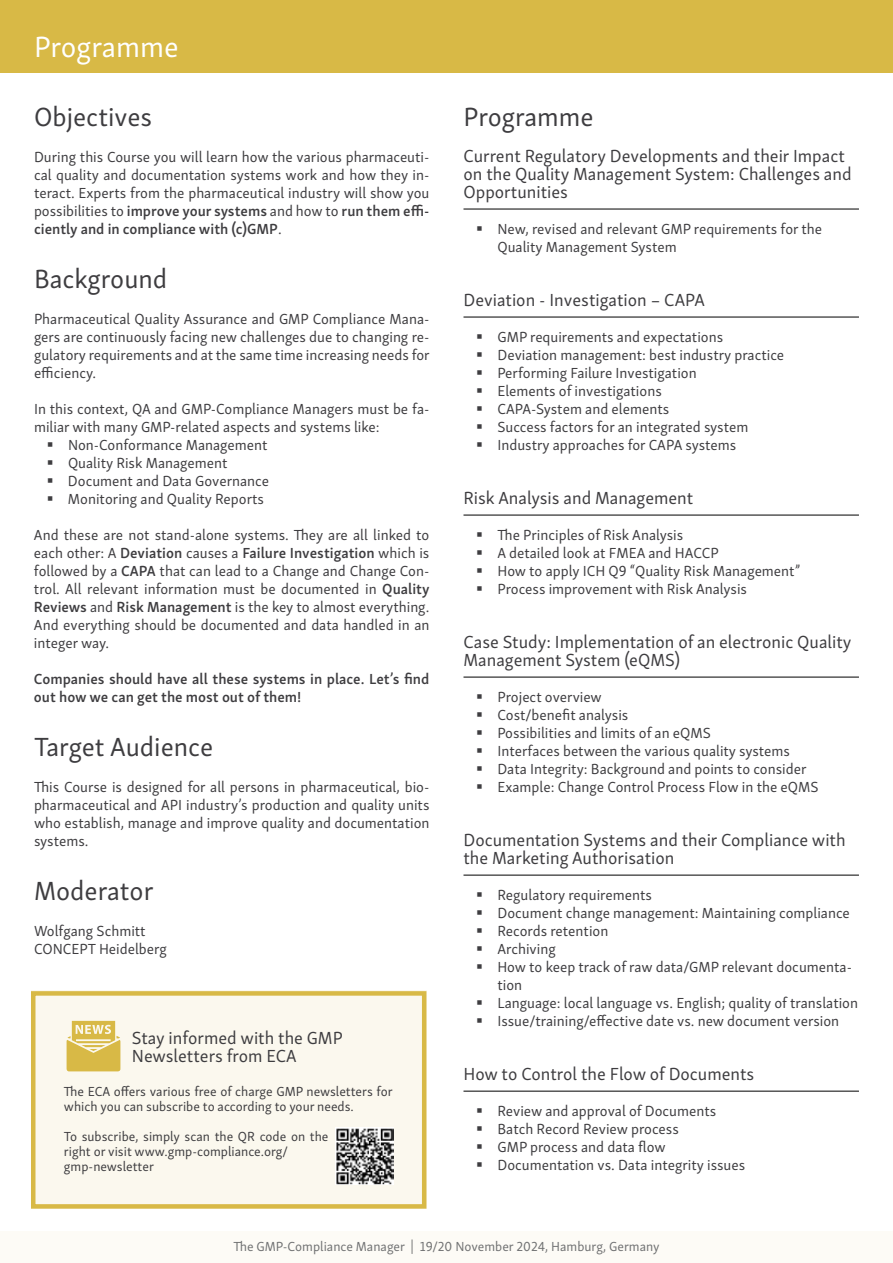
<style>
.page{position:relative;width:893px;height:1263px;background:#fff}
.page>*{position:absolute;margin:0;border:0;box-sizing:border-box;transform-origin:0 0}
.t1{font:30px "Skolar Sans Latn";color:#fff}
.t2{font:27px "Skolar Sans Latn";color:#3e3d40}
.t3{font:18px/18px "Skolar Sans Latn";color:#3e3d40}
.t4{font:15px/18px "Skolar Sans Latn";color:#3e3d40}
.t5{font:600 15px/18px "Skolar Sans Latn";color:#3e3d40}
.t6{font:13.5px/15px "Skolar Sans Latn";color:#3e3d40}
.t7{font:13.5px "Skolar Sans Latn";color:#707172}
.s1{font-weight:600}
</style>
<div class="page">
<div style="left:0;top:0;width:893px;height:72px;background:#d8b946"></div>
<hr style="left:463px;top:209px;width:396px;height:1px;background:#000">
<hr style="left:463px;top:317px;width:396px;height:1px;background:#000">
<hr style="left:463px;top:515px;width:396px;height:1px;background:#000">
<hr style="left:463px;top:677px;width:396px;height:1px;background:#000">
<hr style="left:463px;top:875px;width:396px;height:1px;background:#000">
<hr style="left:463px;top:1091px;width:396px;height:1px;background:#000">
<div style="left:0;top:1231px;width:893px;height:32px;background:#fdfbf6"></div>
<div style="left:31px;top:991px;width:395px;height:218px;background:#fbf8ee"></div>
<div style="left:31px;top:991px;width:395px;height:218px;border:4px solid #d8b946"></div>
<svg style="left:67px;top:1021px;width:53px;height:50px;background:#dfc66a"></svg>
<img style="left:335px;top:1127px;width:58px;height:58px">
<h1 class="t1" style="left:34px;top:24px;width:146px">Programme</h1>
<h2 class="t2" style="left:34px;top:96px;width:120px">Objectives</h2>
<p class="t4" style="left:34px;top:147px;width:397px;text-align:justify">During this Course you will learn how the various pharmaceuti&shy;cal quality and documentation systems work and how they in&shy;teract. Experts from the pharmaceutical industry will show you possibilities to <span class="s1">improve your systems</span> and how to <span class="s1">run them effi&shy;ciently and in compliance with (c)GMP</span>.</p>
<h2 class="t2" style="left:34px;top:258px;width:135px">Background</h2>
<p class="t4" style="left:34px;top:309px;width:397px;text-align:justify">Pharmaceutical Quality Assurance and GMP Compliance Mana&shy;gers are continuously facing new challenges due to changing re&shy;gulatory requirements and at the same time increasing needs for efficiency.</p>
<p class="t4" style="left:34px;top:399px;width:397px">In this context, QA and GMP-Compliance Managers must be fa-</p>
<p class="t4" style="left:34px;top:417px;width:347px">miliar with many GMP-related aspects and systems like:</p>
<p class="t4" style="left:68px;top:435px;width:201px">Non-Conformance Management</p>
<p class="t4" style="left:68px;top:453px;width:161px">Quality Risk Management</p>
<p class="t4" style="left:68px;top:471px;width:203px">Document and Data Governance</p>
<p class="t4" style="left:68px;top:489px;width:198px">Monitoring and Quality Reports</p>
<p class="t4" style="left:34px;top:525px;width:397px;text-align:justify">And these are not stand-alone systems. They are all linked to each other: A <span class="s1">Deviation</span> causes a <span class="s1">Failure Investigation</span> which is followed by a <span class="s1">CAPA</span> that can lead to a Change and Change Con&shy;trol. All relevant information must be documented in <span class="s1">Quality Reviews</span> and <span class="s1">Risk Management</span> is the key to almost everything.<br>And everything should be documented and data handled in an integer way.</p>
<p class="t5" style="left:34px;top:669px;width:397px">Companies should have all these systems in place. Let’s find out how we can get the most out of them!</p>
<h2 class="t2" style="left:34px;top:726px;width:181px">Target Audience</h2>
<p class="t4" style="left:34px;top:777px;width:397px;text-align:justify">This Course is designed for all persons in pharmaceutical, bio&shy;pharmaceutical and API industry’s production and quality units who establish, manage and improve quality and documentation systems.</p>
<h2 class="t2" style="left:34px;top:870px;width:121px">Moderator</h2>
<p class="t4" style="left:34px;top:921px;width:134px">Wolfgang Schmitt<br>CONCEPT Heidelberg</p>
<p class="t3" style="left:132px;top:1027px;width:212px">Stay informed with the GMP<br>Newsletters from ECA</p>
<p class="t6" style="left:64px;top:1083px;width:330px">The ECA offers various free of charge GMP newsletters for which you can subscribe to according to your needs.</p>
<p class="t6" style="left:64px;top:1128px;width:266px">To subscribe, simply scan the QR code on the right or visit www.gmp-compliance.org/ gmp-newsletter</p>
<h2 class="t2" style="left:463px;top:96px;width:132px">Programme</h2>
<p class="t3" style="left:463px;top:145px;width:390px">Current Regulatory Developments and their Impact on the Quality Management System: Challenges and<br>Opportunities</p>
<p class="t4" style="left:497px;top:219px;width:326px">New, revised and relevant GMP requirements for the<br>Quality Management System</p>
<p class="t3" style="left:463px;top:289px;width:243px">Deviation - Investigation – CAPA</p>
<p class="t4" style="left:497px;top:327px;width:288px">GMP requirements and expectations Deviation management: best industry practice Performing Failure Investigation<br>Elements of investigations<br>CAPA-System and elements<br>Success factors for an integrated system Industry approaches for CAPA systems</p>
<p class="t3" style="left:463px;top:487px;width:231px">Risk Analysis and Management</p>
<p class="t4" style="left:497px;top:525px;width:304px">The Principles of Risk Analysis<br>A detailed look at FMEA and HACCP<br>How to apply ICH Q9 “Quality Risk Management” Process improvement with Risk Analysis</p>
<p class="t3" style="left:463px;top:631px;width:390px">Case Study: Implementation of an electronic Quality<br>Management System (eQMS)</p>
<p class="t4" style="left:497px;top:687px;width:323px">Project overview<br>Cost/benefit analysis<br>Possibilities and limits of an eQMS<br>Interfaces between the various quality systems Data Integrity: Background and points to consider Example: Change Control Process Flow in the eQMS</p>
<p class="t3" style="left:463px;top:829px;width:384px">Documentation Systems and their Compliance with the Marketing Authorisation</p>
<p class="t4" style="left:497px;top:885px;width:362px">Regulatory requirements<br>Document change management: Maintaining compliance Records retention<br>Archiving<br>How to keep track of raw data/GMP relevant documenta&shy;tion<br>Language: local language vs. English; quality of translation Issue/training/effective date vs. new document version</p>
<p class="t3" style="left:463px;top:1063px;width:292px">How to Control the Flow of Documents</p>
<p class="t4" style="left:497px;top:1101px;width:249px">Review and approval of Documents<br>Batch Record Review process<br>GMP process and data flow<br>Documentation vs. Data integrity issues</p>
<p class="t7" style="left:233px;top:1236px;width:428px">The GMP-Compliance Manager | 19/20 November 2024, Hamburg, Germany</p>
</div>
